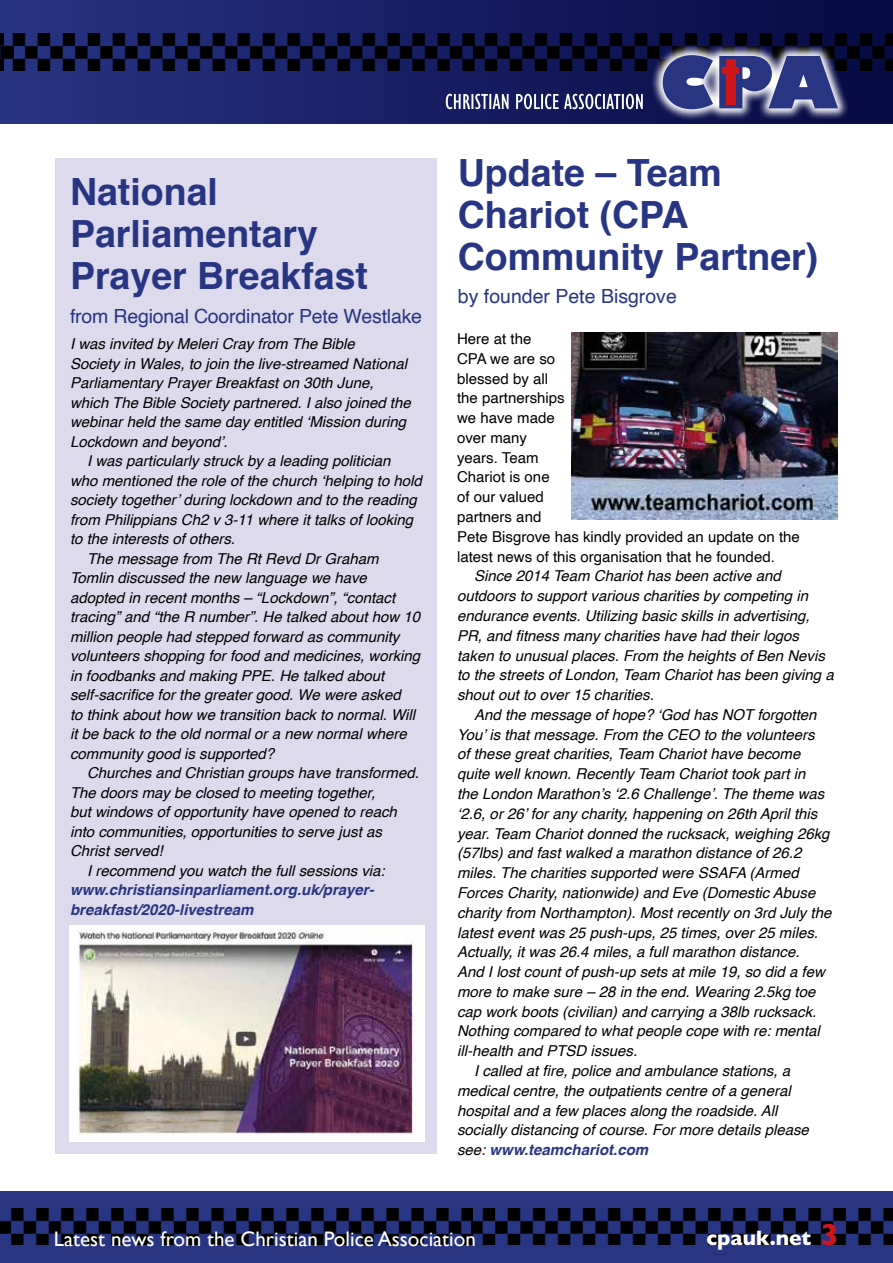
<style>
.page{position:relative;width:893px;height:1263px;background:#fff}
.page>*{position:absolute;margin:0;border:0;box-sizing:border-box;transform-origin:0 0}
.t1{font:700 37.5px/42px "Helvetica";color:#283583}
.t2{font:21px "Gill Sans";color:#fff}
.t3{font:800 21px "Gill Sans";color:#fff}
.t4{font:19.5px "Helvetica";letter-spacing:-.01em;color:#283583}
.t5{font:italic 15px/19.8px "Helvetica";color:#000}
.t6{font:15px/19.8px "Helvetica";color:#000}
.t7{font:italic 700 15px/19.5px "Helvetica";color:#283583}
.s1{font-weight:400;color:#000}
.s2{font-size:30.9px;color:#cd171a}
</style>
<div class="page">
<div style="left:0;top:0;width:893px;height:124px;background:linear-gradient(to right,#273381,#060941)"></div>
<div style="left:0;top:1192px;width:893px;height:71px;background:#283583"></div>
<img style="left:0;top:1208px;width:893px;height:36px">
<img style="left:0;top:33px;width:893px;height:37px">
<svg style="left:651px;top:43px;width:198px;height:78px;background:#393b61"></svg>
<svg style="left:663px;top:55px;width:175px;height:54px;background:#555c95"></svg>
<div style="left:726px;top:60px;width:9px;height:45px;background:#cd171a"></div>
<div style="left:722px;top:67px;width:17px;height:7px;background:#cd171a"></div>
<svg style="left:446px;top:94px;width:197px;height:15px"></svg>
<div style="left:55px;top:158px;width:382px;height:995px;background:#dcdaec"></div>
<img style="left:572px;top:333px;width:265px;height:187px">
<div style="left:69px;top:925px;width:355px;height:217px;background:#fff"></div>
<img style="left:77px;top:930px;width:337px;height:205px">
<h1 class="t1" style="left:70px;top:171px;width:300px">National<br>Parliamentary<br>Prayer Breakfast</h1>
<h3 class="t4" style="left:70px;top:301px;width:354px">from Regional Coordinator Pete Westlake</h3>
<p class="t5" style="left:70px;top:335px;width:342px">I was invited by Meleri Cray from The Bible<br>Society in Wales, to join the live-streamed National Parliamentary Prayer Breakfast on 30th June, which The Bible Society partnered. I also joined the webinar held the same day entitled ‘Mission during Lockdown and beyond’.</p>
<p class="t5" style="left:87px;top:451px;width:305px">I was particularly struck by a leading politician</p>
<p class="t5" style="left:70px;top:471px;width:353px">who mentioned the role of the church ‘helping to hold</p>
<p class="t5" style="left:70px;top:490px;width:348px">society together’ during lockdown and to the reading</p>
<p class="t5" style="left:70px;top:510px;width:345px">from Philippians Ch2 v 3-11 where it talks of looking</p>
<p class="t5" style="left:70px;top:529px;width:167px">to the interests of others.</p>
<p class="t5" style="left:87px;top:549px;width:293px">The message from The Rt Revd Dr Graham</p>
<p class="t5" style="left:70px;top:568px;width:298px">Tomlin discussed the new language we have</p>
<p class="t5" style="left:70px;top:588px;width:327px">adopted in recent months – “Lockdown”, “contact</p>
<p class="t5" style="left:70px;top:607px;width:352px">tracing” and “the R number”. He talked about how 10</p>
<p class="t5" style="left:70px;top:627px;width:331px">million people had stepped forward as community</p>
<p class="t5" style="left:70px;top:646px;width:352px">volunteers shopping for food and medicines, working</p>
<p class="t5" style="left:70px;top:666px;width:316px">in foodbanks and making PPE. He talked about</p>
<p class="t5" style="left:70px;top:685px;width:332px">self-sacrifice for the greater good. We were asked</p>
<p class="t5" style="left:70px;top:705px;width:347px">to think about how we transition back to normal. Will</p>
<p class="t5" style="left:70px;top:724px;width:338px">it be back to the old normal or a new normal where</p>
<p class="t5" style="left:70px;top:744px;width:206px">community good is supported?</p>
<p class="t5" style="left:87px;top:763px;width:333px">Churches and Christian groups have transformed.</p>
<p class="t5" style="left:70px;top:783px;width:307px">The doors may be closed to meeting together,</p>
<p class="t5" style="left:70px;top:802px;width:328px">but windows of opportunity have opened to reach</p>
<p class="t5" style="left:70px;top:822px;width:313px">into communities, opportunities to serve just as</p>
<p class="t5" style="left:70px;top:841px;width:94px">Christ served!</p>
<p class="t5" style="left:87px;top:861px;width:299px">I recommend you watch the full sessions via:</p>
<p class="t7" style="left:70px;top:880px;width:306px">www.christiansinparliament.org.uk/prayer&shy;breakfast/2020-livestream</p>
<h1 class="t1" style="left:458px;top:153px;width:362px">Update – Team<br>Chariot (CPA<br>Community Partner)</h1>
<h3 class="t4" style="left:458px;top:281px;width:220px">by founder Pete Bisgrove</h3>
<p class="t6" style="left:457px;top:329px;width:344px">Here at the<br>CPA we are so<br>blessed by all<br>the partnerships<br>we have made<br>over many<br>years. Team<br>Chariot is one<br>of our valued<br>partners and<br>Pete Bisgrove has kindly provided an update on the latest news of this organisation that he founded.</p>
<p class="t5" style="left:457px;top:566px;width:378px;text-indent:17px">Since 2014 Team Chariot has been active and outdoors to support various charities by competing in endurance events. Utilizing basic skills in advertising, PR, and fitness many charities have had their logos taken to unusual places. From the heights of Ben Nevis to the streets of London, Team Chariot has been giving a shout out to over 15 charities.</p>
<p class="t5" style="left:474px;top:705px;width:344px">And the message of hope? ‘God has NOT forgotten</p>
<p class="t5" style="left:457px;top:725px;width:359px">You’ is that message. From the CEO to the volunteers</p>
<p class="t5" style="left:457px;top:745px;width:345px">of these great charities, Team Chariot have become</p>
<p class="t5" style="left:457px;top:764px;width:350px">quite well known. Recently Team Chariot took part in</p>
<p class="t5" style="left:457px;top:784px;width:369px">the London Marathon’s ‘2.6 Challenge’. The theme was</p>
<p class="t5" style="left:457px;top:804px;width:362px">‘2.6, or 26’ for any charity, happening on 26th April this</p>
<p class="t5" style="left:457px;top:824px;width:374px">year. Team Chariot donned the rucksack, weighing 26kg</p>
<p class="t5" style="left:457px;top:843px;width:346px">(57lbs) and fast walked a marathon distance of 26.2</p>
<p class="t5" style="left:457px;top:863px;width:343px">miles. The charities supported were SSAFA (Armed</p>
<p class="t5" style="left:457px;top:883px;width:360px">Forces Charity, nationwide) and Eve (Domestic Abuse</p>
<p class="t5" style="left:457px;top:903px;width:376px">charity from Northampton). Most recently on 3rd July the</p>
<p class="t5" style="left:457px;top:923px;width:362px">latest event was 25 push-ups, 25 times, over 25 miles.</p>
<p class="t5" style="left:457px;top:942px;width:344px">Actually, it was 26.4 miles, a full marathon distance.</p>
<p class="t5" style="left:457px;top:962px;width:369px">And I lost count of push-up sets at mile 19, so did a few</p>
<p class="t5" style="left:457px;top:982px;width:360px">more to make sure – 28 in the end. Wearing 2.5kg toe</p>
<p class="t5" style="left:457px;top:1002px;width:361px">cap work boots (civilian) and carrying a 38lb rucksack.</p>
<p class="t5" style="left:457px;top:1022px;width:364px">Nothing compared to what people cope with re: mental</p>
<p class="t5" style="left:457px;top:1041px;width:182px">ill-health and PTSD issues.</p>
<p class="t5" style="left:474px;top:1061px;width:317px">I called at fire, police and ambulance stations, a</p>
<p class="t5" style="left:457px;top:1081px;width:335px">medical centre, the outpatients centre of a general</p>
<p class="t5" style="left:457px;top:1101px;width:322px">hospital and a few places along the roadside. All</p>
<p class="t5" style="left:457px;top:1120px;width:353px">socially distancing of course. For more details please</p>
<p class="t7" style="left:457px;top:1140px;width:193px"><span class="s1">see:</span> www.teamchariot.com</p>
<h2 class="t2" style="left:54px;top:1226px;width:423px">Latest news from the Christian Police Association</h2>
<h2 class="t3" style="left:706px;top:1225px;width:134px">cpauk.net <span class="s2">3</span></h2>
</div>
